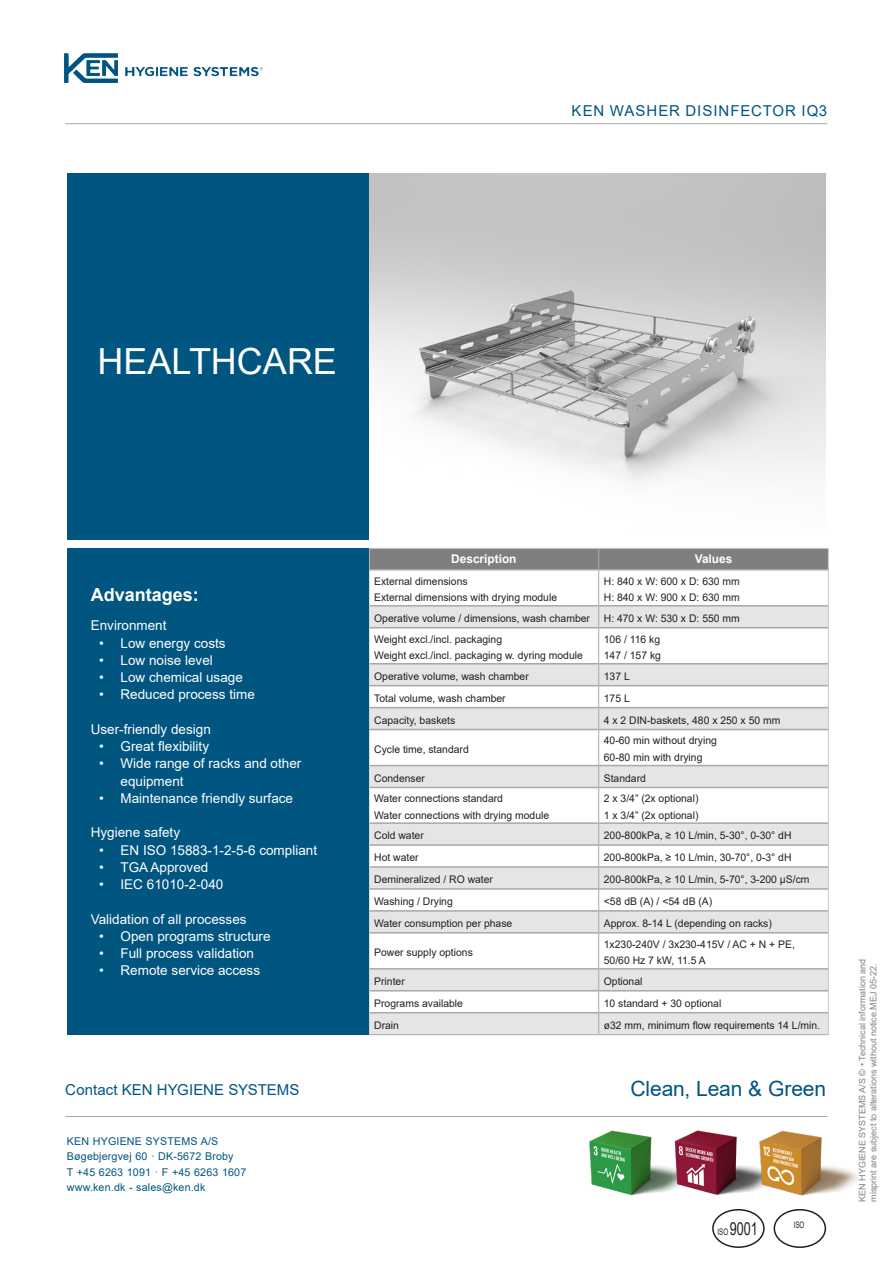
<style>
.page{position:relative;width:893px;height:1263px;background:#fff}
.page>*{position:absolute;margin:0;border:0;box-sizing:border-box;transform-origin:0 0}
.t1{font:36px "Arial";color:#fff}
.KEN_Produktoverskrif{font:21px "Arial";letter-spacing:-.005em;color:#005581}
.t2{font:700 18px "Arial";color:#fff}
.t3{font:18px "Arial";color:#231f20;scale:.7 1}
.KEN_Produktoverskrif-2{font:15px "Arial";letter-spacing:.005em;color:#005581}
.KEN_model{font:15px "Arial";letter-spacing:.06em;color:#005581}
.t4{font:13.5px/17.2px "Arial";color:#fff}
.t5{font:700 12px "Arial";color:#fff}
.Brød_Lille{font:10.65px/15.3px "Arial";letter-spacing:.015em;color:#005581}
.t6{font:10.5px/16.5px "Arial";color:#231f20}
.t7{font:9px/10.8px "Arial";color:#808285}
.t8{font:9px "Arial";color:#231f20;scale:.7 1}
.s1{font-size:9px}
</style>
<div class="page">
<hr style="left:65px;top:1116px;width:762px;height:1px;background:#a8a9ad">
<img style="left:589px;top:1130px;width:83px;height:66px">
<img style="left:672px;top:1130px;width:86px;height:65px">
<img style="left:758px;top:1130px;width:100px;height:66px">
<div style="left:712px;top:1209px;width:53px;height:39px;border:2px solid #231f20;border-radius:50%"></div>
<div style="left:774px;top:1209px;width:52px;height:39px;border:2px solid #231f20;border-radius:50%"></div>
<hr style="left:369px;top:729px;width:229px;height:1px;background:#a8a9ad">
<hr style="left:599px;top:729px;width:230px;height:1px;background:#a8a9ad">
<hr style="left:369px;top:605px;width:229px;height:1px;background:#a8a9ad">
<hr style="left:599px;top:605px;width:229px;height:1px;background:#a8a9ad">
<hr style="left:369px;top:663px;width:229px;height:1px;background:#a8a9ad">
<hr style="left:599px;top:663px;width:229px;height:1px;background:#a8a9ad">
<hr style="left:369px;top:787px;width:229px;height:1px;background:#a8a9ad">
<hr style="left:599px;top:787px;width:229px;height:1px;background:#a8a9ad">
<hr style="left:369px;top:822px;width:229px;height:2px;background:#a8a9ad">
<hr style="left:599px;top:822px;width:229px;height:2px;background:#a8a9ad">
<hr style="left:369px;top:968px;width:229px;height:1px;background:#a8a9ad">
<hr style="left:599px;top:968px;width:229px;height:1px;background:#a8a9ad">
<hr style="left:369px;top:730px;width:1px;height:35px;background:#c9c9c9">
<hr style="left:828px;top:730px;width:1px;height:35px;background:#c9c9c9">
<hr style="left:369px;top:787px;width:1px;height:36px;background:#c9c9c9">
<hr style="left:828px;top:787px;width:1px;height:36px;background:#c9c9c9">
<hr style="left:369px;top:933px;width:1px;height:36px;background:#c9c9c9">
<hr style="left:828px;top:933px;width:1px;height:36px;background:#c9c9c9">
<svg style="left:369px;top:548px;width:460px;height:22px;background:#848484"></svg>
<hr style="left:598px;top:570px;width:1px;height:36px;background:#a8a9ad">
<hr style="left:598px;top:628px;width:1px;height:36px;background:#a8a9ad">
<hr style="left:598px;top:729px;width:1px;height:36px;background:#a8a9ad">
<svg style="left:369px;top:765px;width:460px;height:22px;background:#e0e0e0"></svg>
<hr style="left:598px;top:787px;width:1px;height:36px;background:#a8a9ad">
<svg style="left:369px;top:823px;width:460px;height:110px"></svg>
<hr style="left:598px;top:933px;width:1px;height:36px;background:#a8a9ad">
<svg style="left:369px;top:969px;width:460px;height:65px"></svg>
<hr style="left:369px;top:570px;width:1px;height:36px;background:#c9c9c9">
<hr style="left:828px;top:570px;width:1px;height:36px;background:#c9c9c9">
<svg style="left:369px;top:606px;width:460px;height:22px;background:#e0e0e0"></svg>
<hr style="left:369px;top:628px;width:1px;height:36px;background:#c9c9c9">
<hr style="left:828px;top:628px;width:1px;height:36px;background:#c9c9c9">
<svg style="left:369px;top:664px;width:460px;height:65px"></svg>
<hr style="left:369px;top:1034px;width:230px;height:1px;background:#a8a9ad">
<hr style="left:599px;top:1034px;width:230px;height:1px;background:#a8a9ad">
<div style="left:67px;top:548px;width:302px;height:487px;background:#005581"></div>
<img style="left:369px;top:173px;width:457px;height:310px">
<div style="left:67px;top:173px;width:302px;height:367px;background:#005581"></div>
<img style="left:65px;top:53px;width:198px;height:30px">
<hr style="left:65px;top:123px;width:762px;height:1px;background:#a8a9ad">
<p class="KEN_model" style="left:572px;top:100px;width:257px">KEN WASHER DISINFECTOR IQ3</p>
<p class="t1" style="left:98px;top:337px;width:241px">HEALTHCARE</p>
<p class="t2" style="left:91px;top:582px;width:110px">Advantages:</p>
<p class="t4" style="left:91px;top:617px;width:77px">Environment</p>
<p class="t4" style="left:99px;top:634px;width:128px">• Low energy costs</p>
<p class="t4" style="left:99px;top:651px;width:115px">• Low noise level</p>
<p class="t4" style="left:99px;top:669px;width:145px">• Low chemical usage</p>
<p class="t4" style="left:99px;top:686px;width:157px">• Reduced process time</p>
<p class="t4" style="left:91px;top:720px;width:122px">User-friendly design</p>
<p class="t4" style="left:99px;top:738px;width:111px">• Great flexibility</p>
<p class="t4" style="left:121px;top:755px;width:182px;text-indent:-21px">• Wide range of racks and other equipment</p>
<p class="t4" style="left:99px;top:789px;width:195px">• Maintenance friendly surface</p>
<p class="t4" style="left:91px;top:824px;width:91px">Hygiene safety</p>
<p class="t4" style="left:99px;top:841px;width:219px">• EN ISO 15883-1-2-5-6 compliant</p>
<p class="t4" style="left:99px;top:858px;width:111px">• TGA Approved</p>
<p class="t4" style="left:99px;top:876px;width:126px">• IEC 61010-2-040</p>
<p class="t4" style="left:91px;top:910px;width:157px">Validation of all processes</p>
<p class="t4" style="left:99px;top:927px;width:173px">• Open programs structure</p>
<p class="t4" style="left:99px;top:945px;width:156px">• Full process validation</p>
<p class="t4" style="left:99px;top:962px;width:162px">• Remote service access</p>
<p class="t5" style="left:451px;top:550px;width:67px">Description</p>
<p class="t5" style="left:695px;top:550px;width:39px">Values</p>
<p class="t6" style="left:374px;top:573px;width:184px">External dimensions<br>External dimensions with drying module</p>
<p class="t6" style="left:604px;top:573px;width:137px">H: 840 x W: 600 x D: 630 mm<br>H: 840 x W: 900 x D: 630 mm</p>
<p class="t6" style="left:374px;top:610px;width:217px">Operative volume / dimensions, wash chamber</p>
<p class="t6" style="left:604px;top:610px;width:137px">H: 470 x W: 530 x D: 550 mm</p>
<p class="t6" style="left:374px;top:631px;width:129px">Weight excl./incl. packaging</p>
<p class="t6" style="left:374px;top:647px;width:210px">Weight excl./incl. packaging w. dyring module</p>
<p class="t6" style="left:604px;top:631px;width:58px">106 / 116 kg</p>
<p class="t6" style="left:604px;top:647px;width:59px">147 / 157 kg</p>
<p class="t6" style="left:374px;top:668px;width:156px">Operative volume, wash chamber</p>
<p class="t6" style="left:604px;top:668px;width:27px">137 L</p>
<p class="t6" style="left:374px;top:690px;width:133px">Total volume, wash chamber</p>
<p class="t6" style="left:604px;top:690px;width:27px">175 L</p>
<p class="t6" style="left:374px;top:712px;width:83px">Capacity, baskets</p>
<p class="t6" style="left:604px;top:712px;width:178px">4 x 2 DIN-baskets, 480 x 250 x 50 mm</p>
<p class="t6" style="left:374px;top:741px;width:96px">Cycle time, standard</p>
<p class="t6" style="left:604px;top:732px;width:115px">40-60 min without drying<br>60-80 min with drying</p>
<p class="t6" style="left:374px;top:770px;width:52px">Condenser</p>
<p class="t6" style="left:604px;top:770px;width:44px">Standard</p>
<p class="t6" style="left:374px;top:790px;width:177px">Water connections standard<br>Water connections with drying module</p>
<p class="t6" style="left:604px;top:790px;width:96px">2 x 3/4” (2x optional)</p>
<p class="t6" style="left:604px;top:807px;width:96px">1 x 3/4” (2x optional)</p>
<p class="t6" style="left:374px;top:827px;width:51px">Cold water</p>
<p class="t6" style="left:604px;top:827px;width:189px">200-800kPa, ≥ 10 L/min, 5-30°, 0-30° dH</p>
<p class="t6" style="left:374px;top:849px;width:46px">Hot water</p>
<p class="t6" style="left:604px;top:849px;width:189px">200-800kPa, ≥ 10 L/min, 30-70°, 0-3° dH</p>
<p class="t6" style="left:374px;top:871px;width:120px">Demineralized / RO water</p>
<p class="t6" style="left:604px;top:871px;width:207px">200-800kPa, ≥ 10 L/min, 5-70°, 3-200 μS/cm</p>
<p class="t6" style="left:374px;top:893px;width:80px">Washing / Drying</p>
<p class="t6" style="left:604px;top:893px;width:110px">&lt;58 dB (A) / &lt;54 dB (A)</p>
<p class="t6" style="left:374px;top:915px;width:140px">Water consumption per phase</p>
<p class="t6" style="left:604px;top:915px;width:170px">Approx. 8-14 L (depending on racks)</p>
<p class="t6" style="left:374px;top:944px;width:100px">Power supply options</p>
<p class="t6" style="left:604px;top:936px;width:193px">1x230-240V / 3x230-415V / AC + N + PE,<br>50/60 Hz 7 kW, 11.5 A</p>
<p class="t6" style="left:374px;top:973px;width:32px">Printer</p>
<p class="t6" style="left:604px;top:973px;width:40px">Optional</p>
<p class="t6" style="left:374px;top:995px;width:90px">Programs available</p>
<p class="t6" style="left:604px;top:995px;width:119px">10 standard + 30 optional</p>
<p class="t6" style="left:374px;top:1017px;width:26px">Drain</p>
<p class="t6" style="left:604px;top:1017px;width:218px">ø32 mm, minimum flow requirements 14 L/min.</p>
<p class="KEN_Produktoverskrif-2" style="left:65px;top:1079px;width:236px">Contact KEN HYGIENE SYSTEMS</p>
<p class="KEN_Produktoverskrif" style="left:631px;top:1074px;width:197px">Clean, Lean &amp; Green</p>
<p class="Brød_Lille" style="left:67px;top:1133px;width:168px">KEN HYGIENE SYSTEMS A/S<br>Bøgebjergvej 60 · DK-5672 Broby</p>
<p class="Brød_Lille" style="left:67px;top:1164px;width:181px">T +45 6263 1091 · F +45 6263 1607</p>
<p class="Brød_Lille" style="left:67px;top:1179px;width:140px">www.ken.dk - sales@ken.dk</p>
<p class="t3" style="left:717px;top:1216px;width:59px"><span class="s1">ISO</span> 9001</p>
<p class="t8" style="left:794px;top:1219px;width:17px">ISO</p>
<p class="t7" style="left:857px;top:1201px;width:244px;rotate:-90deg">KEN HYGIENE SYSTEMS A/S © • Technical information and misprint are subject to alterations without notice.MEJ 05-22.</p>
</div>
